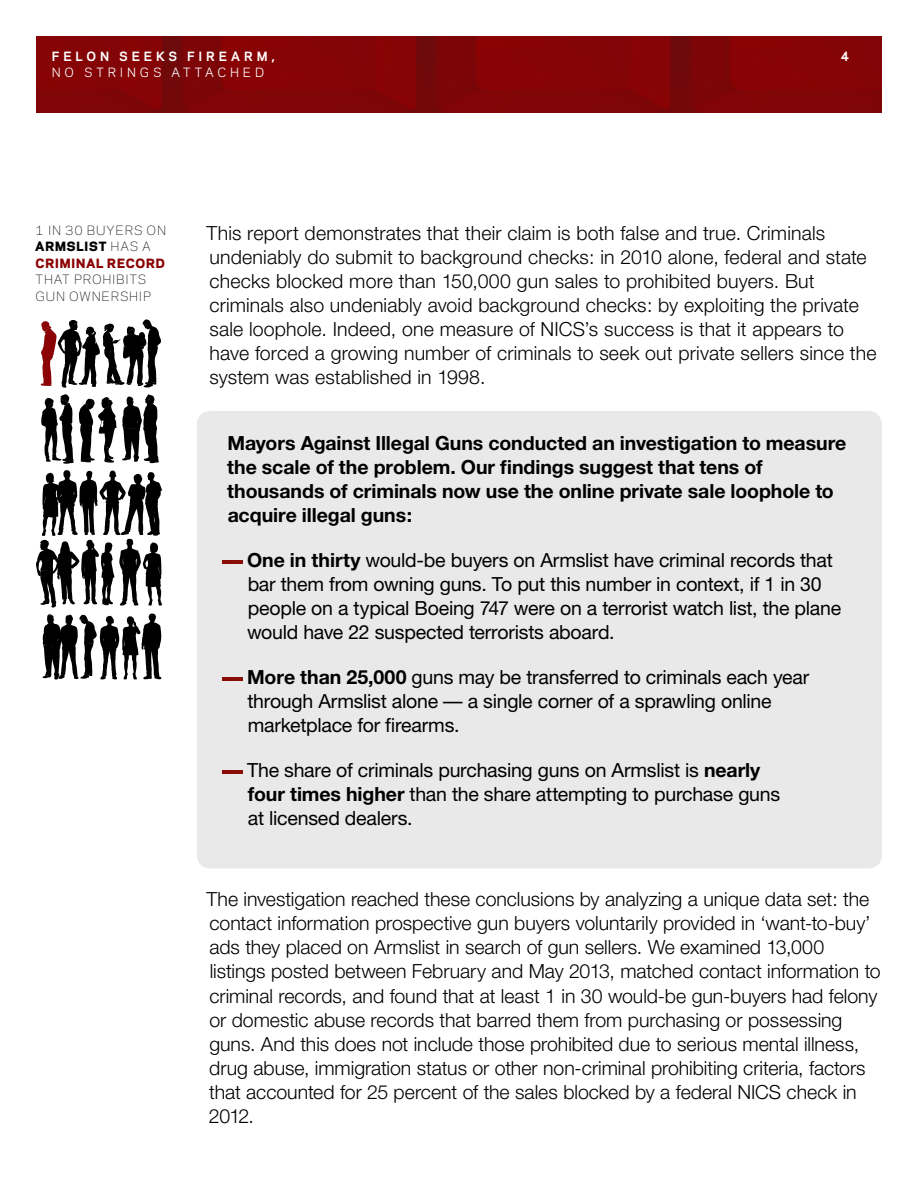
<style>
.page{position:relative;width:918px;height:1188px;background:#fff}
.page>*{position:absolute;margin:0;border:0;box-sizing:border-box;transform-origin:0 0}
.t1{font:300 19.5px/24px "Helvetica Neue";color:#000}
.t2{font:19.5px/24px "Helvetica Neue";letter-spacing:-.015em;color:#000}
.t3{font:700 19.5px/24px "Helvetica Neue";letter-spacing:-.005em;color:#000}
.t4{font:300 12px/16.5px "Galaxie Polaris";letter-spacing:.06em;color:#000}
.t5{font:700 12px "Galaxie Polaris";letter-spacing:.315em;color:#fff}
.t6{font:12px "Galaxie Polaris";letter-spacing:.315em;color:#fff}
.s1{font-weight:800}
.s2{font-weight:800;color:#8b0304}
.s3{font-weight:700;color:#fff}
.s4{font-weight:700}
</style>
<div class="page">
<div style="left:197px;top:411px;width:685px;height:457px;background:#e9e9ea;border-radius:14px"></div>
<svg style="left:41px;top:319px;width:120px;height:69px"></svg>
<svg style="left:41px;top:394px;width:118px;height:70px"></svg>
<svg style="left:36px;top:470px;width:126px;height:210px"></svg>
<img style="left:36px;top:36px;width:846px;height:76px">
<p class="t5" style="left:52px;top:47px;width:224px">FELON SEEKS FIREARM,</p>
<p class="t6" style="left:52px;top:63px;width:214px">NO STRINGS ATTACHED</p>
<p class="t5" style="left:841px;top:47px;width:10px">4</p>
<p class="t4" style="left:36px;top:221px;width:132px">1 IN 30 BUYERS ON<br><span class="s1">ARMSLIST</span> HAS A<br><span class="s2">CRIMINAL RECORD</span></p>
<p class="t4" style="left:36px;top:271px;width:117px">THAT PROHIBITS<br>GUN OWNERSHIP</p>
<p class="t1" style="left:207px;top:221px;width:671px">This report demonstrates that their claim is both false and true. Criminals undeniably do submit to background checks: in 2010 alone, federal and state checks blocked more than 150,000 gun sales to prohibited buyers. But criminals also undeniably avoid background checks: by exploiting the private sale loophole. Indeed, one measure of NICS’s success is that it appears to have forced a growing number of criminals to seek out private sellers since the system was established in 1998.</p>
<p class="t3" style="left:227px;top:431px;width:621px">Mayors Against Illegal Guns conducted an investigation to measure the scale of the problem. Our findings suggest that tens of thousands of criminals now use the online private sale loophole to acquire illegal guns:</p>
<p class="t2" style="left:247px;top:548px;width:596px;text-indent:-25px"><span class="s3">—</span> <span class="s4">One in thirty</span> would-be buyers on Armslist have criminal records that bar them from owning guns. To put this number in context, if 1 in 30 people on a typical Boeing 747 were on a terrorist watch list, the plane would have 22 suspected terrorists aboard.</p>
<p class="t2" style="left:247px;top:665px;width:563px;text-indent:-25px"><span class="s3">—</span> <span class="s4">More than 25,000</span> guns may be transferred to criminals each year through Armslist alone — a single corner of a sprawling online marketplace for firearms.</p>
<p class="t2" style="left:248px;top:758px;width:534px;text-indent:-25px"><span class="s3">—</span> The share of criminals purchasing guns on Armslist is <span class="s4">nearly four times higher</span> than the share attempting to purchase guns at licensed dealers.</p>
<p class="t1" style="left:207px;top:887px;width:676px">The investigation reached these conclusions by analyzing a unique data set: the contact information prospective gun buyers voluntarily provided in ‘want-to-buy’ ads they placed on Armslist in search of gun sellers. We examined 13,000 listings posted between February and May 2013, matched contact information to criminal records, and found that at least 1 in 30 would-be gun-buyers had felony or domestic abuse records that barred them from purchasing or possessing guns. And this does not include those prohibited due to serious mental illness, drug abuse, immigration status or other non-criminal prohibiting criteria, factors that accounted for 25 percent of the sales blocked by a federal NICS check in 2012.</p>
</div>
